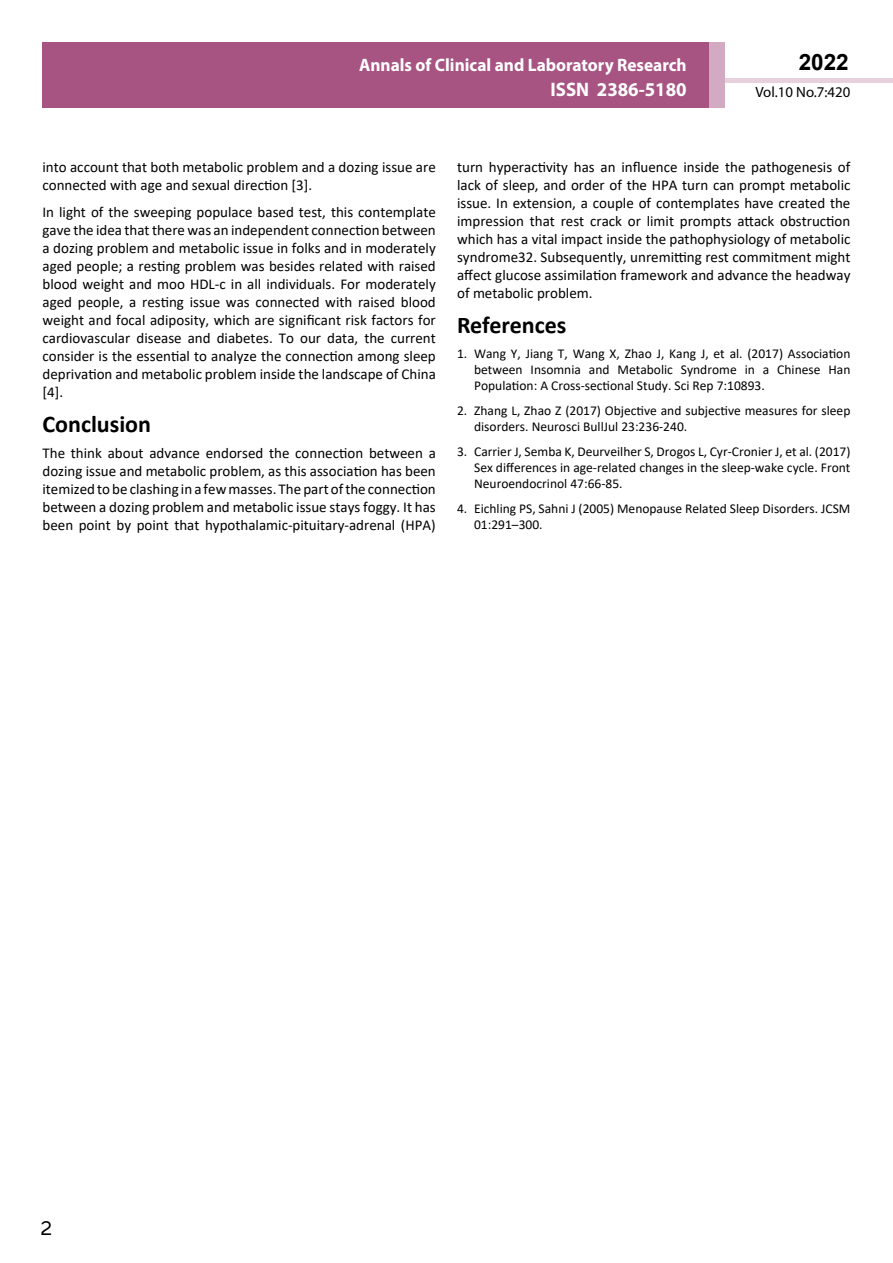
<style>
.page{position:relative;width:893px;height:1263px;background:#fff}
.page>*{position:absolute;margin:0;border:0;box-sizing:border-box;transform-origin:0 0}
.t1{font:25.5px "Tunga";color:#000}
.t2{font:700 24px "Calibri";color:#000}
.t3{font:700 22.5px "Arial";color:#000}
.t4{font:700 19.65px "Myriad Pro";color:#fff;scale:.96 1}
.t5{font:700 18px/21.6px "Myriad Pro";color:#fff;text-align:right;scale:.96 1}
.t6{font:15px/18px "Calibri";color:#000;text-align:justify}
.t7{font:14.85px "Myriad Pro";color:#000}
.t8{font:13.5px/16.2px "Calibri";color:#000;text-align:justify}
</style>
<div class="page">
<hr style="left:725px;top:78px;width:168px;height:4px;background:#e6d1dd">
<div style="left:43px;top:42px;width:666px;height:66px;background:#a75483"></div>
<div style="left:709px;top:42px;width:16px;height:66px;background:#d2aac1"></div>
<p class="t5" style="left:517px;top:53px;width:198px">ARCHIVOS DE MEDICINA<br>ISSN 1698-9465</p>
<h3 class="t3" style="left:799px;top:46px;width:52px">2022</h3>
<p class="t5" style="left:359px;top:54px;width:343px">Annals of Clinical and Laboratory Research</p>
<h3 class="t4" style="left:551px;top:76px;width:143px">ISSN 2386-5180</h3>
<p class="t7" style="left:755px;top:83px;width:96px">Vol.10 No.7:420</p>
<p class="t6" style="left:43px;top:158px;width:395px">into account that both metabolic problem and a dozing issue are connected with age and sexual direction [3].</p>
<p class="t6" style="left:43px;top:203px;width:395px">In light of the sweeping populace based test, this contemplate gave the idea that there was an independent connection between a dozing problem and metabolic issue in folks and in moderately aged people; a resting problem was besides related with raised blood weight and moo HDL-c in all individuals. For moderately aged people, a resting issue was connected with raised blood weight and focal adiposity, which are significant risk factors for cardiovascular disease and diabetes. To our data, the current consider is the essential to analyze the connection among sleep deprivation and metabolic problem inside the landscape of China [4].</p>
<h2 class="t2" style="left:43px;top:407px;width:110px">Conclusion</h2>
<p class="t6" style="left:43px;top:444px;width:395px">The think about advance endorsed the connection between a dozing issue and metabolic problem, as this association has been itemized to be clashing in a few masses. The part of the connection between a dozing problem and metabolic issue stays foggy. It has been point by point that hypothalamic-pituitary-adrenal (HPA)</p>
<p class="t6" style="left:457px;top:158px;width:395px">turn hyperactivity has an influence inside the pathogenesis of lack of sleep, and order of the HPA turn can prompt metabolic issue. In extension, a couple of contemplates have created the impression that rest crack or limit prompts attack obstruction which has a vital impact inside the pathophysiology of metabolic syndrome32. Subsequently, unremitting rest commitment might affect glucose assimilation framework and advance the headway of metabolic problem.</p>
<h2 class="t2" style="left:457px;top:308px;width:111px">References</h2>
<p class="t8" style="left:474px;top:345px;width:378px;text-indent:-17px">1. Wang Y, Jiang T, Wang X, Zhao J, Kang J, et al. (2017) Association between Insomnia and Metabolic Syndrome in a Chinese Han Population: A Cross-sectional Study. Sci Rep 7:10893.</p>
<p class="t8" style="left:474px;top:402px;width:378px;text-indent:-17px">2. Zhang L, Zhao Z (2017) Objective and subjective measures for sleep disorders. Neurosci BullJul 23:236-240.</p>
<p class="t8" style="left:474px;top:443px;width:378px;text-indent:-17px">3. Carrier J, Semba K, Deurveilher S, Drogos L, Cyr-Cronier J, et al. (2017)<br>Sex differences in age-related changes in the sleep-wake cycle. Front Neuroendocrinol 47:66-85.</p>
<p class="t8" style="left:474px;top:500px;width:378px;text-indent:-17px">4. Eichling PS, Sahni J (2005) Menopause Related Sleep Disorders. JCSM<br>01:291–300.</p>
<h1 class="t1" style="left:41px;top:1211px;width:13px">2</h1>
</div>
